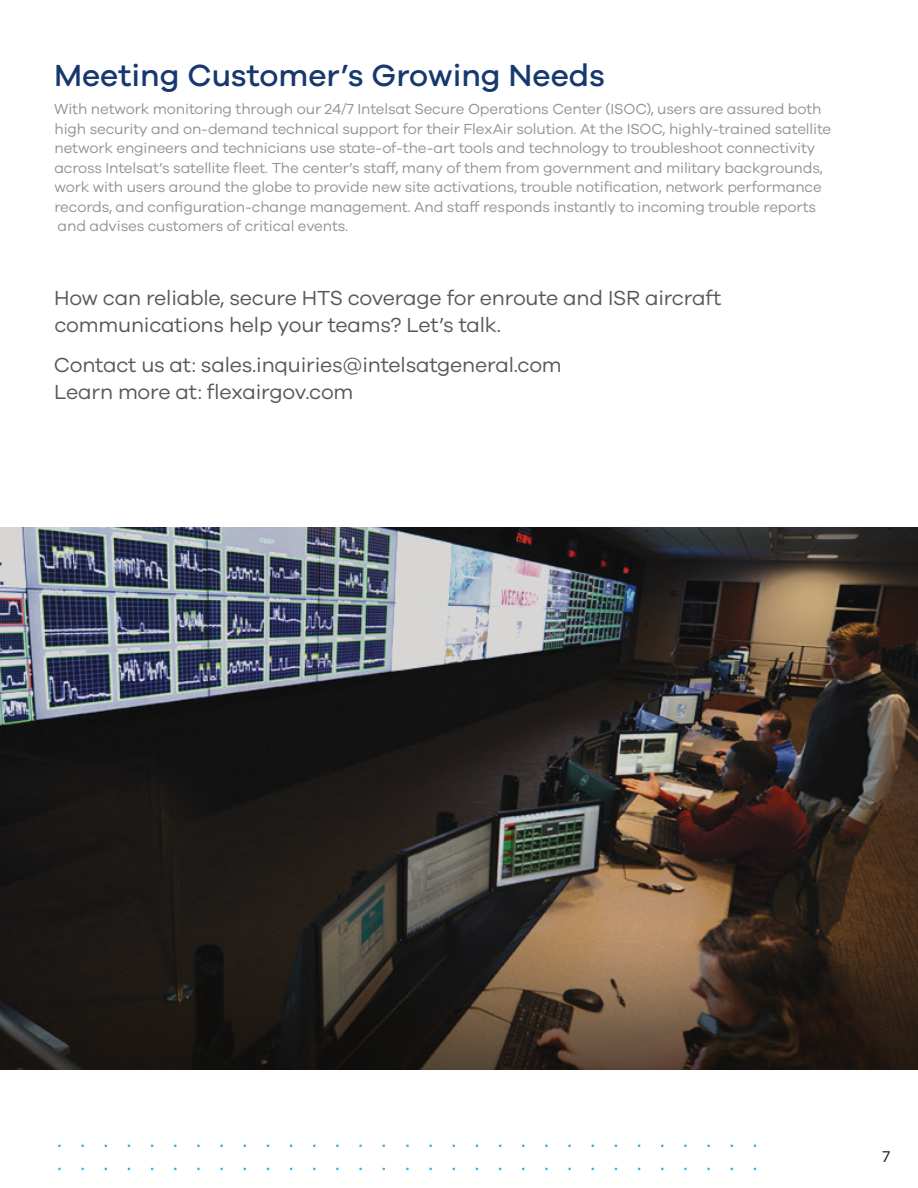
<style>
.page{position:relative;width:918px;height:1188px;background:#fff}
.page>*{position:absolute;margin:0;border:0;box-sizing:border-box;transform-origin:0 0}
.t1{font:500 31.5px "Galano Grotesque";color:#17386e}
.Body_Text{font:21px/27px "Galano Grotesque";letter-spacing:-.01em;color:#57585a}
.Body_Text-2{font:15px/19.5px "Galano Grotesque";letter-spacing:-.01em;color:#929395}
.t2{font:15px "Lato";color:#231f20}
</style>
<div class="page">
<img style="left:0;top:527px;width:918px;height:542px">
<p class="t1" style="left:54px;top:56px;width:553px">Meeting Customer’s Growing Needs</p>
<p class="Body_Text-2" style="left:54px;top:99px;width:779px">With network monitoring through our 24/7 Intelsat Secure Operations Center (ISOC), users are assured both high security and on-demand technical support for their FlexAir solution. At the ISOC, highly-trained satellite network engineers and technicians use state-of-the-art tools and technology to troubleshoot connectivity across Intelsat’s satellite fleet. The center’s staff, many of them from government and military backgrounds, work with users around the globe to provide new site activations, trouble notification, network performance records, and configuration-change management. And staff responds instantly to incoming trouble reports and advises customers of critical events.</p>
<p class="Body_Text" style="left:54px;top:283px;width:669px">How can reliable, secure HTS coverage for enroute and ISR aircraft communications help your teams? Let’s talk.</p>
<p class="Body_Text" style="left:54px;top:351px;width:510px">Contact us at: sales.inquiries@intelsatgeneral.com<br>Learn more at: flexairgov.com</p>
<p class="t2" style="left:882px;top:1146px;width:10px">7</p>
</div>
